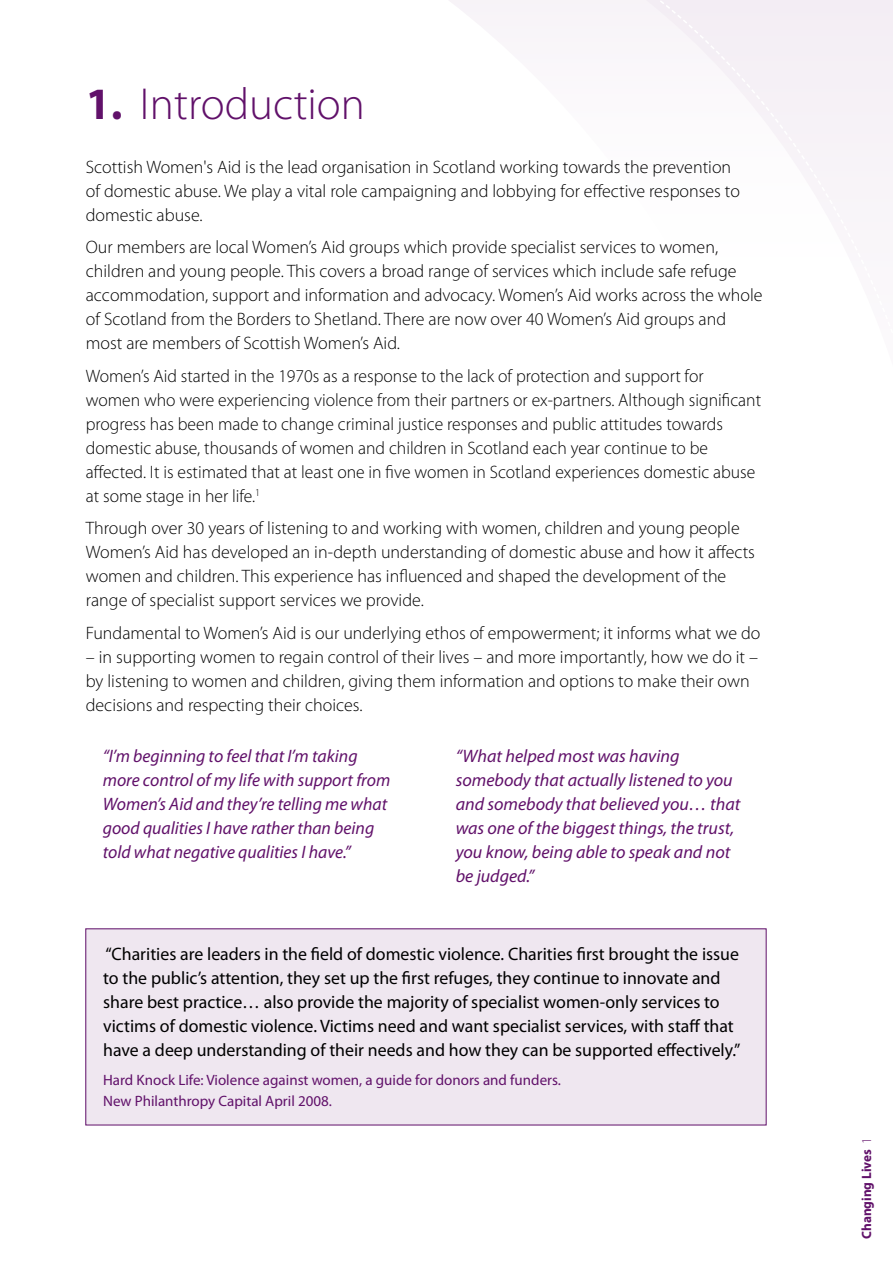
<style>
.page{position:relative;width:893px;height:1263px;background:#fff}
.page>*{position:absolute;margin:0;border:0;box-sizing:border-box;transform-origin:0 0}
.t1{font:300 45px "Myriad Pro";color:#61116a}
.t2{font:300 18px/24px "Myriad Pro";color:#000}
.t3{font:18px/24px "Myriad Pro";color:#000}
.t4{font:italic 18px/24px "Myriad Pro";color:#61116a}
.t5{font:15px/21px "Myriad Pro";color:#61116a}
.t6{font:700 13.5px "Myriad Pro";color:#61116a}
.s1{font-weight:700}
.s2{font-weight:300}
</style>
<div class="page">
<svg style="left:449px;top:0;width:166px;height:26px"></svg>
<svg style="left:615px;top:0;width:278px;height:199px"></svg>
<div style="left:86px;top:929px;width:680px;height:196px;background:#efe7f0"></div>
<h1 class="t1" style="left:86px;top:77px;width:281px"><span class="s1">1.</span> Introduction</h1>
<p class="t2" style="left:86px;top:154px;width:656px">Scottish Women's Aid is the lead organisation in Scotland working towards the prevention of domestic abuse. We play a vital role campaigning and lobbying for effective responses to domestic abuse.</p>
<p class="t2" style="left:86px;top:235px;width:678px">Our members are local Women’s Aid groups which provide specialist services to women, children and young people. This covers a broad range of services which include safe refuge accommodation, support and information and advocacy. Women’s Aid works across the whole of Scotland from the Borders to Shetland. There are now over 40 Women’s Aid groups and most are members of Scottish Women’s Aid.</p>
<p class="t2" style="left:86px;top:363px;width:677px">Women’s Aid started in the 1970s as a response to the lack of protection and support for women who were experiencing violence from their partners or ex-partners. Although significant progress has been made to change criminal justice responses and public attitudes towards domestic abuse, thousands of women and children in Scotland each year continue to be affected. It is estimated that at least one in five women in Scotland experiences domestic abuse at some stage in her life.<sup>1</sup></p>
<p class="t2" style="left:86px;top:516px;width:671px">Through over 30 years of listening to and working with women, children and young people Women’s Aid has developed an in-depth understanding of domestic abuse and how it affects women and children. This experience has influenced and shaped the development of the range of specialist support services we provide.</p>
<p class="t2" style="left:86px;top:620px;width:676px">Fundamental to Women’s Aid is our underlying ethos of empowerment; it informs what we do</p>
<p class="t2" style="left:86px;top:644px;width:674px">– in supporting women to regain control of their lives – and more importantly, how we do it – by listening to women and children, giving them information and options to make their own decisions and respecting their choices.</p>
<p class="t4" style="left:103px;top:744px;width:289px">“I’m beginning to feel that I’m taking more control of my life with support from Women’s Aid and they’re telling me what good qualities I have rather than being told what negative qualities I have.”</p>
<p class="t4" style="left:456px;top:744px;width:286px">“What helped most was having somebody that actually listened to you and somebody that believed you… that was one of the biggest things, the trust, you know, being able to speak and not be judged.”</p>
<p class="t3" style="left:103px;top:941px;width:639px">“Charities are leaders in the field of domestic violence. Charities first brought the issue to the public’s attention, they set up the first refuges, they continue to innovate and share best practice… also provide the majority of specialist women-only services to victims of domestic violence. Victims need and want specialist services, with staff that have a deep understanding of their needs and how they can be supported effectively.”</p>
<p class="t5" style="left:103px;top:1069px;width:459px">Hard Knock Life: Violence against women, a guide for donors and funders.<br>New Philanthropy Capital April 2008.</p>
<p class="t6" style="left:858px;top:1239px;width:103px;rotate:-90deg">Changing Lives <span class="s2">1</span></p>
</div>
